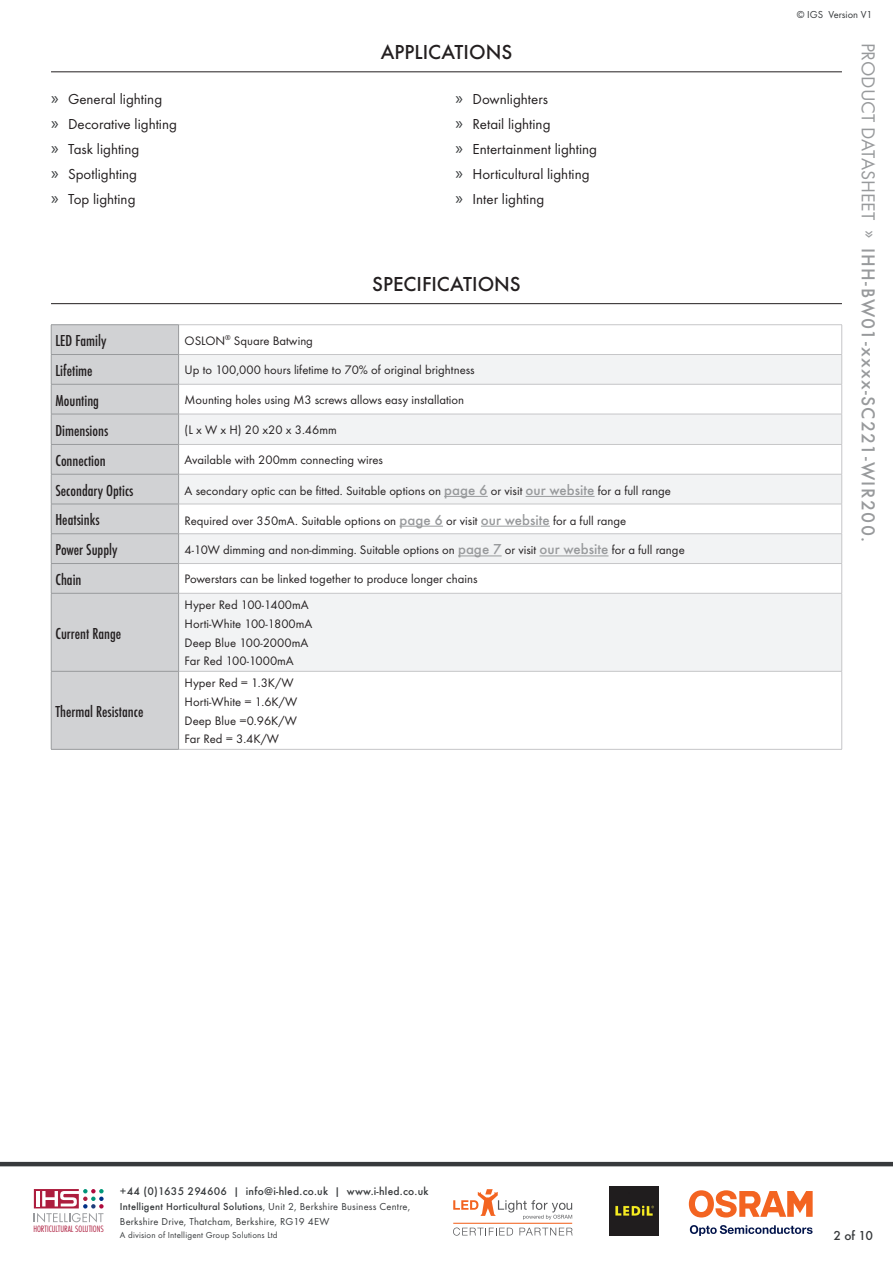
<style>
.page{position:relative;width:893px;height:1263px;background:#fff}
.page>*{position:absolute;margin:0;border:0;box-sizing:border-box;transform-origin:0 0}
.SubHeading{font:500 21px "Futura T";color:#231f20}
.t1{font:500 19.5px "Futura T";letter-spacing:.07em;color:#989a9c}
.Bodytext{font:500 condensed 16.5px "Futura T";color:#231f20}
.t2{font:15px "Futura T";color:#231f20}
.t3{font:500 13.5px "Futura T";color:#373a3c}
.Bodytext-2{font:12.75px/18.8px "Futura T";color:#231f20}
.t4{font:500 11.55px "Futura T";letter-spacing:.02em;color:#373a3c}
.t5{font:10.5px/15px "Futura T";letter-spacing:.02em;color:#373a3c}
.t6{font:10.5px "Futura T";color:#373a3c}
.t7{font:300 condensed 9.6px "Futura T";color:#ad1d3e}
.t8{font:9px "Futura T";letter-spacing:.02em;color:#373a3c}
.s1{font-family:"Myriad Pro";font-size:18px;color:#373a3c}
.s2{font-weight:500;font-size:15px;color:#989a9c}
.s3{font-weight:400}
.s4{font-weight:500}
</style>
<div class="page">
<svg style="left:34px;top:1189px;width:70px;height:33px"></svg>
<hr style="left:0;top:1162px;width:893px;height:4px;background:#373a3c">
<svg style="left:453px;top:1189px;width:119px;height:31px"></svg>
<svg style="left:453px;top:1227px;width:60px;height:8px"></svg>
<svg style="left:519px;top:1228px;width:54px;height:7px"></svg>
<hr style="left:453px;top:1223px;width:119px;height:1px;background:#f36421">
<svg style="left:690px;top:1225px;width:122px;height:11px"></svg>
<svg style="left:689px;top:1190px;width:124px;height:27px"></svg>
<img style="left:609px;top:1186px;width:50px;height:50px">
<hr style="left:51px;top:71px;width:791px;height:1px;background:#231f20">
<hr style="left:51px;top:303px;width:791px;height:1px;background:#231f20">
<div style="left:52px;top:325px;width:126px;height:424px;background:#d1d2d4"></div>
<svg style="left:179px;top:355px;width:662px;height:316px;fill:#f2f3f4"></svg>
<hr style="left:51px;top:354px;width:128px;height:1px;background:#989a9c">
<hr style="left:51px;top:384px;width:128px;height:1px;background:#989a9c">
<hr style="left:51px;top:414px;width:128px;height:1px;background:#989a9c">
<hr style="left:51px;top:444px;width:128px;height:1px;background:#989a9c">
<hr style="left:51px;top:474px;width:128px;height:1px;background:#989a9c">
<hr style="left:51px;top:504px;width:128px;height:1px;background:#989a9c">
<hr style="left:51px;top:533px;width:128px;height:1px;background:#989a9c">
<hr style="left:51px;top:563px;width:128px;height:1px;background:#989a9c">
<hr style="left:51px;top:593px;width:128px;height:1px;background:#989a9c">
<hr style="left:179px;top:354px;width:663px;height:1px;background:#c6c6c8">
<hr style="left:179px;top:384px;width:663px;height:1px;background:#c6c6c8">
<hr style="left:179px;top:414px;width:663px;height:1px;background:#c6c6c8">
<hr style="left:179px;top:444px;width:663px;height:1px;background:#c6c6c8">
<hr style="left:179px;top:474px;width:663px;height:1px;background:#c6c6c8">
<hr style="left:179px;top:504px;width:663px;height:1px;background:#c6c6c8">
<hr style="left:179px;top:533px;width:663px;height:1px;background:#c6c6c8">
<hr style="left:179px;top:563px;width:663px;height:1px;background:#c6c6c8">
<hr style="left:179px;top:593px;width:663px;height:1px;background:#c6c6c8">
<hr style="left:179px;top:324px;width:663px;height:1px;background:#c6c6c8">
<svg style="left:841px;top:325px;width:1px;height:59px"></svg>
<hr style="left:841px;top:384px;width:1px;height:30px;background:#c6c6c8">
<hr style="left:841px;top:414px;width:1px;height:30px;background:#c6c6c8">
<svg style="left:841px;top:445px;width:1px;height:29px"></svg>
<hr style="left:841px;top:474px;width:1px;height:30px;background:#c6c6c8">
<hr style="left:841px;top:504px;width:1px;height:30px;background:#c6c6c8">
<svg style="left:841px;top:534px;width:1px;height:59px"></svg>
<hr style="left:841px;top:593px;width:1px;height:78px;background:#c6c6c8">
<hr style="left:179px;top:671px;width:663px;height:1px;background:#c6c6c8">
<hr style="left:841px;top:671px;width:1px;height:78px;background:#c6c6c8">
<hr style="left:179px;top:749px;width:663px;height:1px;background:#c6c6c8">
<hr style="left:51px;top:324px;width:128px;height:1px;background:#989a9c">
<svg style="left:51px;top:325px;width:1px;height:59px"></svg>
<svg style="left:178px;top:325px;width:1px;height:59px"></svg>
<hr style="left:51px;top:384px;width:1px;height:30px;background:#989a9c">
<hr style="left:178px;top:384px;width:1px;height:30px;background:#989a9c">
<hr style="left:51px;top:414px;width:1px;height:30px;background:#989a9c">
<hr style="left:178px;top:414px;width:1px;height:30px;background:#989a9c">
<svg style="left:51px;top:445px;width:1px;height:29px"></svg>
<svg style="left:178px;top:445px;width:1px;height:29px"></svg>
<hr style="left:51px;top:474px;width:1px;height:30px;background:#989a9c">
<hr style="left:178px;top:474px;width:1px;height:30px;background:#989a9c">
<hr style="left:51px;top:504px;width:1px;height:30px;background:#989a9c">
<hr style="left:178px;top:504px;width:1px;height:30px;background:#989a9c">
<svg style="left:51px;top:534px;width:1px;height:59px"></svg>
<svg style="left:178px;top:534px;width:1px;height:59px"></svg>
<hr style="left:51px;top:593px;width:1px;height:78px;background:#989a9c">
<hr style="left:178px;top:593px;width:1px;height:78px;background:#989a9c">
<hr style="left:51px;top:671px;width:128px;height:1px;background:#989a9c">
<hr style="left:51px;top:671px;width:1px;height:78px;background:#989a9c">
<hr style="left:178px;top:671px;width:1px;height:78px;background:#989a9c">
<hr style="left:51px;top:749px;width:128px;height:1px;background:#989a9c">
<hr style="left:444px;top:496px;width:44px;height:1px;background:#989a9c">
<hr style="left:526px;top:496px;width:69px;height:1px;background:#989a9c">
<hr style="left:399px;top:526px;width:44px;height:1px;background:#989a9c">
<hr style="left:481px;top:526px;width:69px;height:1px;background:#989a9c">
<hr style="left:458px;top:556px;width:44px;height:1px;background:#989a9c">
<hr style="left:539px;top:556px;width:69px;height:1px;background:#989a9c">
<p class="t2" style="left:51px;top:90px;width:113px"><span class="s1">»</span> General lighting</p>
<p class="t2" style="left:51px;top:115px;width:127px"><span class="s1">»</span> Decorative lighting</p>
<p class="t2" style="left:51px;top:140px;width:90px"><span class="s1">»</span> Task lighting</p>
<p class="t2" style="left:51px;top:165px;width:88px"><span class="s1">»</span> Spotlighting</p>
<p class="t2" style="left:51px;top:190px;width:86px"><span class="s1">»</span> Top lighting</p>
<p class="SubHeading" style="left:381px;top:39px;width:133px">APPLICATIONS</p>
<p class="t2" style="left:455px;top:90px;width:94px"><span class="s1">»</span> Downlighters</p>
<p class="t2" style="left:455px;top:115px;width:97px"><span class="s1">»</span> Retail lighting</p>
<p class="t2" style="left:455px;top:140px;width:143px"><span class="s1">»</span> Entertainment lighting</p>
<p class="t2" style="left:455px;top:165px;width:136px"><span class="s1">»</span> Horticultural lighting</p>
<p class="t2" style="left:455px;top:190px;width:90px"><span class="s1">»</span> Inter lighting</p>
<p class="SubHeading" style="left:372px;top:271px;width:150px">SPECIFICATIONS</p>
<p class="Bodytext" style="left:55px;top:331px;width:53px">LED Family</p>
<p class="Bodytext-2" style="left:185px;top:331px;width:130px">OSLON<sup>®</sup> Square Batwing</p>
<p class="Bodytext" style="left:55px;top:361px;width:39px">Lifetime</p>
<p class="Bodytext-2" style="left:185px;top:361px;width:292px">Up to 100,000 hours lifetime to 70% of original brightness</p>
<p class="Bodytext" style="left:55px;top:390px;width:45px">Mounting</p>
<p class="Bodytext-2" style="left:185px;top:390px;width:281px">Mounting holes using M3 screws allows easy installation</p>
<p class="Bodytext" style="left:55px;top:421px;width:54px">Dimensions</p>
<p class="Bodytext-2" style="left:185px;top:420px;width:154px">(L x W x H) 20 x20 x 3.46mm</p>
<p class="Bodytext" style="left:55px;top:451px;width:52px">Connection</p>
<p class="Bodytext-2" style="left:185px;top:450px;width:200px">Available with 200mm connecting wires</p>
<p class="Bodytext" style="left:55px;top:480px;width:80px">Secondary Optics</p>
<p class="Bodytext-2" style="left:185px;top:481px;width:488px">A secondary optic can be fitted. Suitable options on <span class="s2">page 6</span> or visit <span class="s2">our website</span> for a full range</p>
<p class="Bodytext" style="left:55px;top:510px;width:46px">Heatsinks</p>
<p class="Bodytext-2" style="left:185px;top:511px;width:443px">Required over 350mA. Suitable options on <span class="s2">page 6</span> or visit <span class="s2">our website</span> for a full range</p>
<p class="Bodytext" style="left:55px;top:540px;width:64px">Power Supply</p>
<p class="Bodytext-2" style="left:185px;top:541px;width:502px">4-10W dimming and non-dimming. Suitable options on <span class="s2">page 7</span> or visit <span class="s2">our website</span> for a full range</p>
<p class="Bodytext" style="left:55px;top:570px;width:28px">Chain</p>
<p class="Bodytext-2" style="left:185px;top:569px;width:294px">Powerstars can be linked together to produce longer chains</p>
<p class="Bodytext" style="left:55px;top:624px;width:67px">Current Range</p>
<p class="Bodytext" style="left:55px;top:702px;width:89px">Thermal Resistance</p>
<p class="Bodytext-2" style="left:185px;top:595px;width:129px">Hyper Red 100-1400mA<br>Horti-White 100-1800mA<br>Deep Blue 100-2000mA<br>Far Red 100-1000mA</p>
<p class="Bodytext-2" style="left:185px;top:673px;width:114px">Hyper Red = 1.3K/W<br>Horti-White = 1.6K/W<br>Deep Blue =0.96K/W<br>Far Red = 3.4K/W</p>
<p class="t6" style="left:797px;top:8px;width:77px">© IGS Version V1</p>
<h2 class="t1" style="left:880px;top:43px;width:501px;rotate:90deg"><span class="s3">PRODUCT DATASHEET </span><sup>»</sup> IHH-BW01-xxxx-SC221-WIR200.</h2>
<p class="t7" style="left:33px;top:1223px;width:72px">HORTICULTURAL SOLUTIONS</p>
<p class="t4" style="left:120px;top:1184px;width:310px">+44 (0)1635 294606 | info@i-hled.co.uk | www.i-hled.co.uk</p>
<p class="t5" style="left:120px;top:1199px;width:292px"><span class="s4">Intelligent Horticultural Solutions</span>, Unit 2, Berkshire Business Centre,<br>Berkshire Drive, Thatcham, Berkshire, RG19 4EW</p>
<p class="t8" style="left:120px;top:1230px;width:159px">A division of Intelligent Group Solutions Ltd</p>
<p class="t3" style="left:833px;top:1227px;width:41px">2 of 10</p>
</div>
